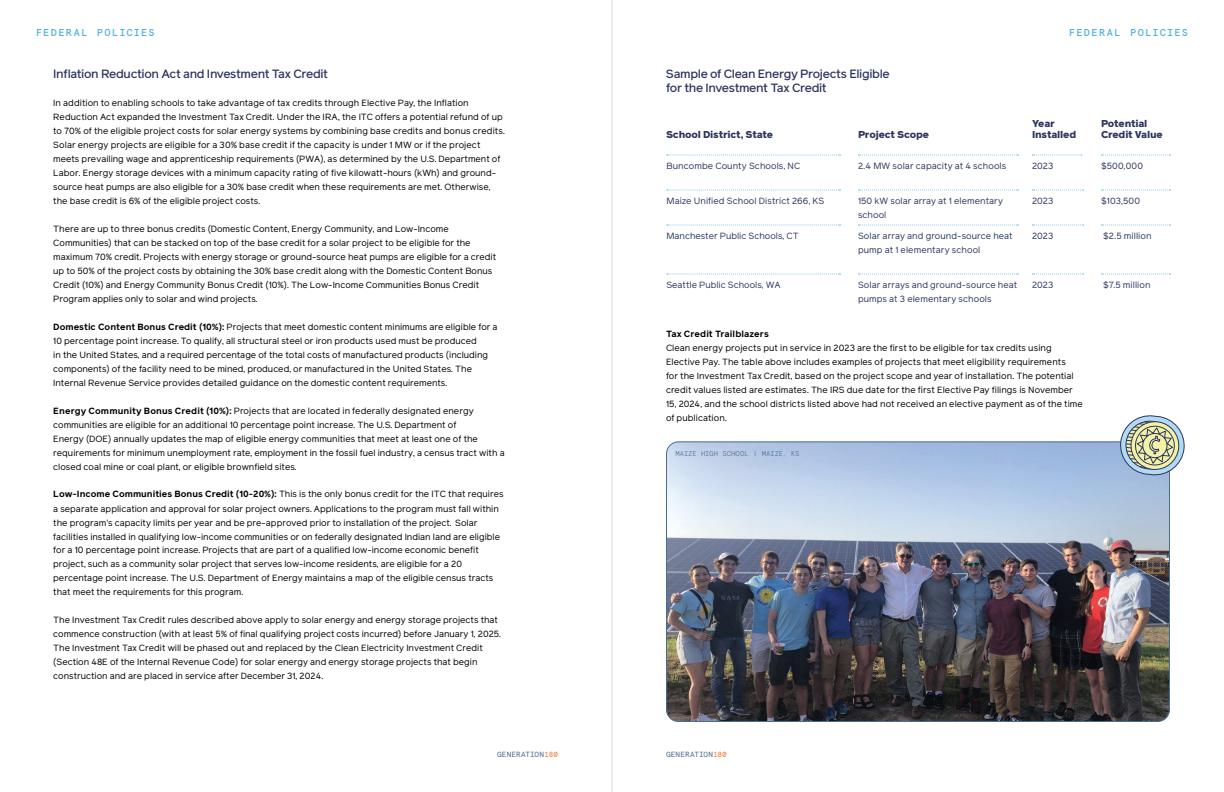
<style>
.page{position:relative;width:1224px;height:792px;background:#fff}
.page>*{position:absolute;margin:0;border:0;box-sizing:border-box;transform-origin:0 0}
.t1{font:500 12px/14.4px "Reader";letter-spacing:-.03em;color:#2c355f}
.t2{font:900 10px/11px "Reader";letter-spacing:-.02em;color:#2c355f}
.t3{font:500 10px "Apercu Mono";letter-spacing:.125em;color:#50b0e4}
.t4{font:9px/14px "Reader";color:#000}
.t5{font:9px/14px "Reader";letter-spacing:.005em;color:#2c355f}
.t6{font:700 9px "Reader";letter-spacing:.01em;color:#000}
.t7{font:7.5px "Apercu Mono";letter-spacing:.005em;color:#496d8e}
.t8{font:300 7px "Apercu Mono";color:#496d8e}
.s1{font-weight:700}
.s2{color:#f4762c}
</style>
<div class="page">
<hr style="left:612px;top:0;width:1px;height:792px;background:#496d8e">
<svg style="left:667px;top:154px;width:174px;height:1px"></svg>
<svg style="left:667px;top:224px;width:174px;height:1px"></svg>
<svg style="left:667px;top:273px;width:174px;height:1px"></svg>
<svg style="left:667px;top:189px;width:174px;height:1px"></svg>
<svg style="left:859px;top:154px;width:160px;height:1px"></svg>
<svg style="left:859px;top:224px;width:160px;height:1px"></svg>
<svg style="left:859px;top:273px;width:160px;height:1px"></svg>
<svg style="left:859px;top:189px;width:160px;height:1px"></svg>
<svg style="left:1033px;top:154px;width:49px;height:1px"></svg>
<svg style="left:1033px;top:224px;width:51px;height:1px"></svg>
<svg style="left:1033px;top:273px;width:51px;height:1px"></svg>
<svg style="left:1033px;top:189px;width:51px;height:1px"></svg>
<svg style="left:1102px;top:154px;width:69px;height:1px"></svg>
<svg style="left:1102px;top:224px;width:69px;height:1px"></svg>
<svg style="left:1102px;top:273px;width:69px;height:1px"></svg>
<svg style="left:1102px;top:189px;width:69px;height:1px"></svg>
<img style="left:666px;top:443px;width:504px;height:279px">
<div style="left:666px;top:441px;width:504px;height:281px;border:1px solid #496d8e;border-radius:12px"></div>
<svg style="left:1119px;top:415px;width:66px;height:62px;background:#b6c1b8"></svg>
<p class="t3" style="left:36px;top:27px;width:120px">FEDERAL POLICIES</p>
<h1 class="t1" style="left:53px;top:67px;width:276px">Inflation Reduction Act and Investment Tax Credit</h1>
<p class="t4" style="left:53px;top:96px;width:453px">In addition to enabling schools to take advantage of tax credits through Elective Pay, the Inflation Reduction Act expanded the Investment Tax Credit. Under the IRA, the ITC offers a potential refund of up to 70% of the eligible project costs for solar energy systems by combining base credits and bonus credits.<br>Solar energy projects are eligible for a 30% base credit if the capacity is under 1 MW or if the project meets prevailing wage and apprenticeship requirements (PWA), as determined by the U.S. Department of Labor. Energy storage devices with a minimum capacity rating of five kilowatt-hours (kWh) and ground&shy;source heat pumps are also eligible for a 30% base credit when these requirements are met. Otherwise, the base credit is 6% of the eligible project costs.</p>
<p class="t4" style="left:53px;top:222px;width:444px">There are up to three bonus credits (Domestic Content, Energy Community, and Low-Income Communities) that can be stacked on top of the base credit for a solar project to be eligible for the maximum 70% credit. Projects with energy storage or ground-source heat pumps are eligible for a credit up to 50% of the project costs by obtaining the 30% base credit along with the Domestic Content Bonus Credit (10%) and Energy Community Bonus Credit (10%). The Low-Income Communities Bonus Credit Program applies only to solar and wind projects.</p>
<p class="t4" style="left:53px;top:320px;width:446px"><span class="s1">Domestic Content Bonus Credit (10%):</span> Projects that meet domestic content minimums are eligible for a 10 percentage point increase. To qualify, all structural steel or iron products used must be produced<br>in the United States, and a required percentage of the total costs of manufactured products (including components) of the facility need to be mined, produced, or manufactured in the United States. The Internal Revenue Service provides detailed guidance on the domestic content requirements.</p>
<p class="t4" style="left:53px;top:404px;width:453px"><span class="s1">Energy Community Bonus Credit (10%):</span> Projects that are located in federally designated energy communities are eligible for an additional 10 percentage point increase. The U.S. Department of<br>Energy (DOE) annually updates the map of eligible energy communities that meet at least one of the requirements for minimum unemployment rate, employment in the fossil fuel industry, a census tract with a closed coal mine or coal plant, or eligible brownfield sites.</p>
<p class="t4" style="left:53px;top:488px;width:452px"><span class="s1">Low-Income Communities Bonus Credit (10-20%):</span> This is the only bonus credit for the ITC that requires a separate application and approval for solar project owners. Applications to the program must fall within the program’s capacity limits per year and be pre-approved prior to installation of the project. Solar facilities installed in qualifying low-income communities or on federally designated Indian land are eligible for a 10 percentage point increase. Projects that are part of a qualified low-income economic benefit project, such as a community solar project that serves low-income residents, are eligible for a 20 percentage point increase. The U.S. Department of Energy maintains a map of the eligible census tracts that meet the requirements for this program.</p>
<p class="t4" style="left:53px;top:614px;width:449px">The Investment Tax Credit rules described above apply to solar energy and energy storage projects that commence construction (with at least 5% of final qualifying project costs incurred) before January 1, 2025.<br>The Investment Tax Credit will be phased out and replaced by the Clean Electricity Investment Credit (Section 48E of the Internal Revenue Code) for solar energy and energy storage projects that begin construction and are placed in service after December 31, 2024.</p>
<h1 class="t1" style="left:666px;top:67px;width:225px">Sample of Clean Energy Projects Eligible for the Investment Tax Credit</h1>
<p class="t3" style="left:1069px;top:27px;width:120px">FEDERAL POLICIES</p>
<p class="t2" style="left:666px;top:130px;width:109px">School District, State</p>
<p class="t2" style="left:858px;top:130px;width:73px">Project Scope</p>
<p class="t2" style="left:1032px;top:119px;width:46px">Year<br>Installed</p>
<p class="t2" style="left:1101px;top:119px;width:63px">Potential<br>Credit Value</p>
<p class="t5" style="left:666px;top:159px;width:136px">Buncombe County Schools, NC</p>
<p class="t5" style="left:858px;top:159px;width:150px">2.4 MW solar capacity at 4 schools</p>
<p class="t5" style="left:1032px;top:159px;width:23px">2023</p>
<p class="t5" style="left:1101px;top:159px;width:44px">$500,000</p>
<p class="t5" style="left:666px;top:194px;width:159px">Maize Unified School District 266, KS</p>
<p class="t5" style="left:858px;top:194px;width:147px">150 kW solar array at 1 elementary school</p>
<p class="t5" style="left:1032px;top:194px;width:23px">2023</p>
<p class="t5" style="left:1101px;top:194px;width:41px">$103,500</p>
<p class="t5" style="left:666px;top:229px;width:134px">Manchester Public Schools, CT</p>
<p class="t5" style="left:666px;top:278px;width:116px">Seattle Public Schools, WA</p>
<p class="t5" style="left:858px;top:229px;width:156px">Solar array and ground-source heat pump at 1 elementary school</p>
<p class="t5" style="left:858px;top:278px;width:161px">Solar arrays and ground-source heat pumps at 3 elementary schools</p>
<p class="t5" style="left:1032px;top:229px;width:23px">2023</p>
<p class="t5" style="left:1032px;top:278px;width:23px">2023</p>
<p class="t5" style="left:1103px;top:229px;width:50px">$2.5 million</p>
<p class="t5" style="left:1103px;top:278px;width:49px">$7.5 million</p>
<p class="t6" style="left:666px;top:330px;width:104px">Tax Credit Trailblazers</p>
<p class="t4" style="left:666px;top:341px;width:418px">Clean energy projects put in service in 2023 are the first to be eligible for tax credits using Elective Pay. The table above includes examples of projects that meet eligibility requirements<br>for the Investment Tax Credit, based on the project scope and year of installation. The potential credit values listed are estimates. The IRS due date for the first Elective Pay filings is November 15, 2024, and the school districts listed above had not received an elective payment as of the time of publication.</p>
<p class="t8" style="left:675px;top:449px;width:126px">MAIZE HIGH SCHOOL | MAIZE, KS</p>
<p class="t7" style="left:497px;top:750px;width:62px">GENERATION<span class="s2">180</span></p>
<p class="t7" style="left:666px;top:750px;width:62px">GENERATION<span class="s2">180</span></p>
</div>
